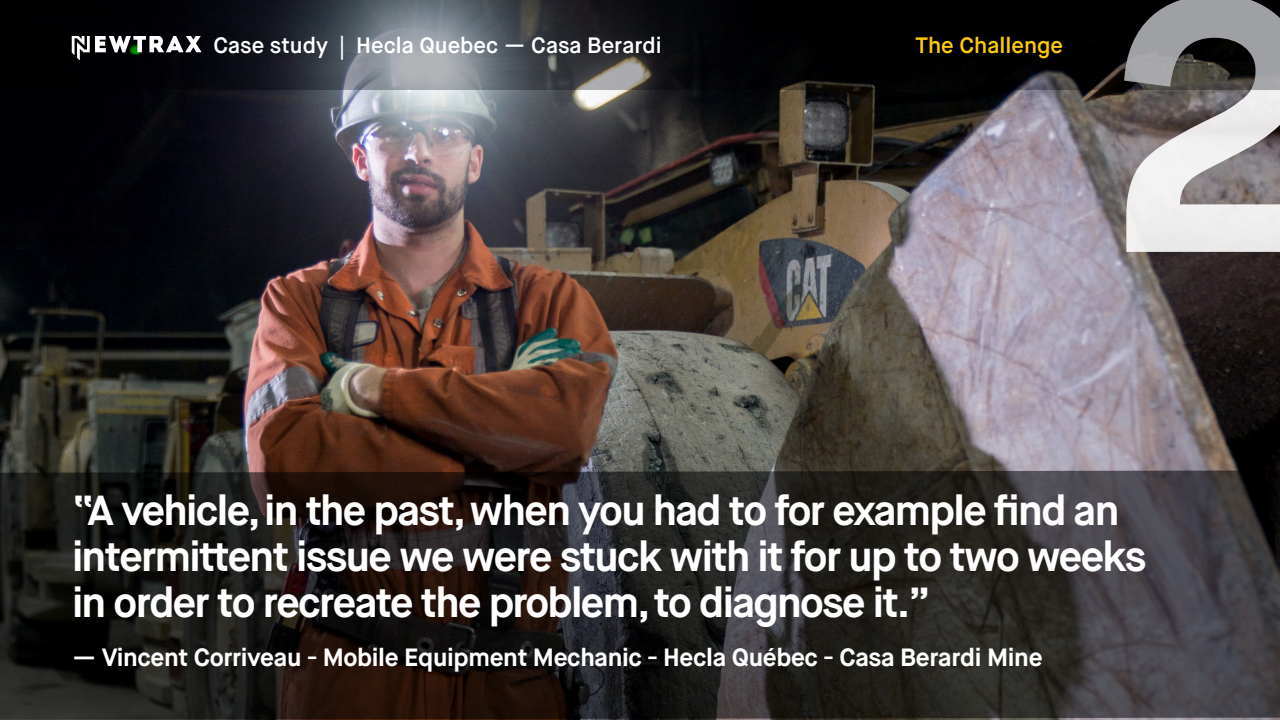
<style>
.page{position:relative;width:1280px;height:720px;background:#fff}
.page>*{position:absolute;margin:0;border:0;box-sizing:border-box;transform-origin:0 0}
.t1{font:700 359.9px "Maison Neue";color:#fff}
.t2{font:700 42px/46px "Maison Neue";letter-spacing:-.04em;color:#fff}
.t3{font:700 25px "Maison Neue";letter-spacing:-.015em;color:#fff}
.t4{font:600 22.3px "Maison Neue";color:#fff}
.t5{font:600 22.3px "Maison Neue";color:#fec80b}
</style>
<div class="page">
<img style="left:0;top:90px;width:1280px;height:380px">
<svg style="left:0;top:470px;width:1280px;height:250px;background:#24211f"></svg>
<svg style="left:0;top:0;width:1280px;height:90px;background:#1e2023"></svg>
<svg style="left:72px;top:36px;width:129px;height:24px"></svg>
<p class="t4" style="left:213px;top:31px;width:450px">Case study | Hecla Quebec — Casa Berardi</p>
<p class="t5" style="left:915px;top:31px;width:149px">The Challenge</p>
<h1 class="t1" style="left:1108px;top:-102px;width:213px">2</h1>
<p class="t2" style="left:72px;top:488px;width:1076px">“A vehicle, in the past, when you had to for example find an intermittent issue we were stuck with it for up to two weeks in order to recreate the problem, to diagnose it.”</p>
<p class="t3" style="left:72px;top:641px;width:972px">— Vincent Corriveau - Mobile Equipment Mechanic - Hecla Québec - Casa Berardi Mine</p>
</div>
